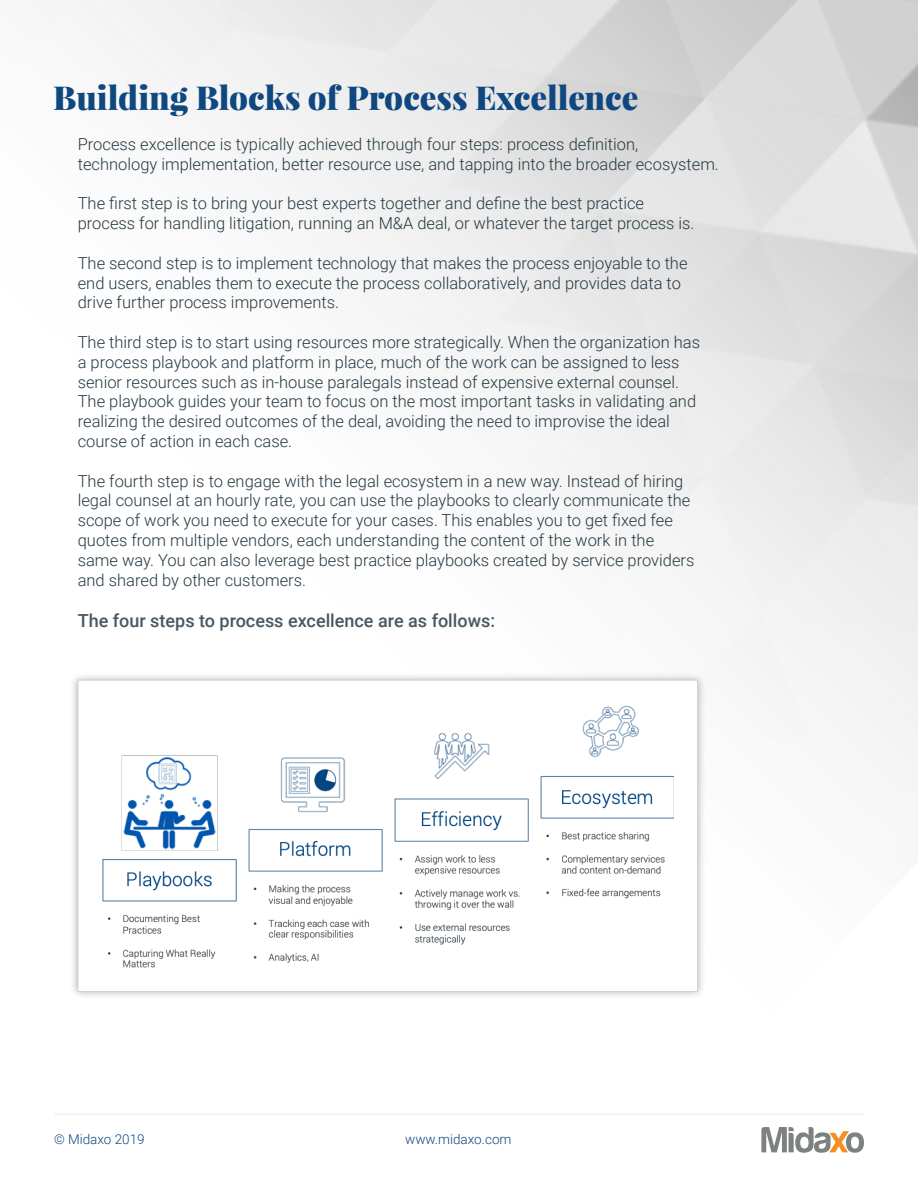
<style>
.page{position:relative;width:918px;height:1188px;background:#fff}
.page>*{position:absolute;margin:0;border:0;box-sizing:border-box;transform-origin:0 0}
.H2_Header_2{font:900 33px "Playfair Display";color:#0f4781}
.H5_Paragraph_Header{font:500 18px "Roboto";color:#485862}
.H5_Paragraph{font:300 16.5px/19.8px "Roboto";color:#263943}
.t1{font:300 13.5px "Roboto";color:#0f4781}
</style>
<div class="page">
<img style="left:54px;top:0;width:864px;height:1153px">
<div style="left:70px;top:672px;width:636px;height:328px;background:#231f20;opacity:.35"></div>
<div style="left:78px;top:680px;width:620px;height:312px;background:#fff;border:1px solid #d1d3d4"></div>
<img style="left:102px;top:705px;width:571px;height:263px">
<p class="H2_Header_2" style="left:53px;top:76px;width:587px">Building Blocks of Process Excellence</p>
<p class="H5_Paragraph" style="left:78px;top:134px;width:643px">Process excellence is typically achieved through four steps: process definition, technology implementation, better resource use, and tapping into the broader ecosystem.</p>
<p class="H5_Paragraph" style="left:78px;top:193px;width:618px">The first step is to bring your best experts together and define the best practice process for handling litigation, running an M&amp;A deal, or whatever the target process is.</p>
<p class="H5_Paragraph" style="left:78px;top:252px;width:611px">The second step is to implement technology that makes the process enjoyable to the end users, enables them to execute the process collaboratively, and provides data to drive further process improvements.</p>
<p class="H5_Paragraph" style="left:78px;top:332px;width:624px">The third step is to start using resources more strategically. When the organization has a process playbook and platform in place, much of the work can be assigned to less senior resources such as in-house paralegals instead of expensive external counsel.<br>The playbook guides your team to focus on the most important tasks in validating and realizing the desired outcomes of the deal, avoiding the need to improvise the ideal course of action in each case.</p>
<p class="H5_Paragraph" style="left:78px;top:470px;width:618px">The fourth step is to engage with the legal ecosystem in a new way. Instead of hiring legal counsel at an hourly rate, you can use the playbooks to clearly communicate the scope of work you need to execute for your cases. This enables you to get fixed fee quotes from multiple vendors, each understanding the content of the work in the same way. You can also leverage best practice playbooks created by service providers and shared by other customers.</p>
<p class="H5_Paragraph_Header" style="left:78px;top:608px;width:419px">The four steps to process excellence are as follows:</p>
<p class="t1" style="left:54px;top:1130px;width:92px">© Midaxo 2019</p>
<p class="t1" style="left:405px;top:1130px;width:108px">www.midaxo.com</p>
</div>
